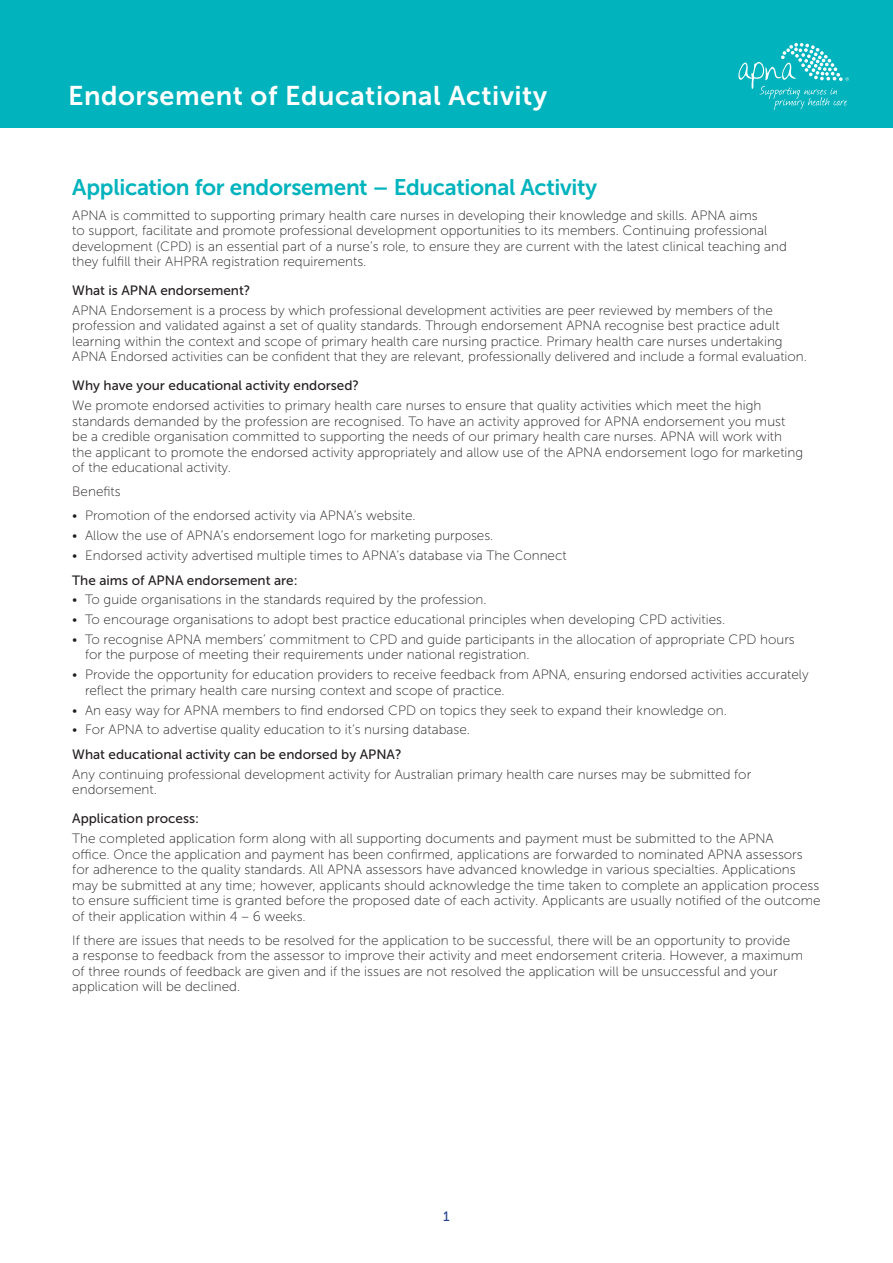
<style>
.page{position:relative;width:893px;height:1263px;background:#fff}
.page>*{position:absolute;margin:0;border:0;box-sizing:border-box;transform-origin:0 0}
.t1{font:27px "Museo Sans 700";letter-spacing:.02em;color:#fff}
.t2{font:22.5px "Museo Sans 700";letter-spacing:-.015em;color:#00b3bd}
.t3{font:13.5px/15.6px "Museo Sans 100";color:#231f20}
.t4{font:13.5px "Museo Sans 500";color:#231f20}
.t5{font:13.5px "Museo Sans 500";color:#25408f}
</style>
<div class="page">
<div style="left:0;top:0;width:893px;height:128px;background:#00b3bd"></div>
<svg style="left:738px;top:43px;width:111px;height:67px"></svg>
<h1 class="t1" style="left:68px;top:81px;width:481px">Endorsement of Educational Activity</h1>
<h2 class="t2" style="left:72px;top:175px;width:526px">Application for endorsement – Educational Activity</h2>
<p class="t3" style="left:72px;top:207px;width:716px">APNA is committed to supporting primary health care nurses in developing their knowledge and skills. APNA aims<br>to support, facilitate and promote professional development opportunities to its members. Continuing professional development (CPD) is an essential part of a nurse’s role, to ensure they are current with the latest clinical teaching and they fulfill their AHPRA registration requirements.</p>
<p class="t4" style="left:72px;top:283px;width:180px">What is APNA endorsement?</p>
<p class="t3" style="left:72px;top:303px;width:736px">APNA Endorsement is a process by which professional development activities are peer reviewed by members of the profession and validated against a set of quality standards. Through endorsement APNA recognise best practice adult learning within the context and scope of primary health care nursing practice. Primary health care nurses undertaking APNA Endorsed activities can be confident that they are relevant, professionally delivered and include a formal evaluation.</p>
<p class="t4" style="left:72px;top:378px;width:288px">Why have your educational activity endorsed?</p>
<p class="t3" style="left:72px;top:398px;width:732px">We promote endorsed activities to primary health care nurses to ensure that quality activities which meet the high standards demanded by the profession are recognised. To have an activity approved for APNA endorsement you must be a credible organisation committed to supporting the needs of our primary health care nurses. APNA will work with the applicant to promote the endorsed activity appropriately and allow use of the APNA endorsement logo for marketing of the educational activity.</p>
<p class="t3" style="left:72px;top:484px;width:50px">Benefits</p>
<p class="t3" style="left:72px;top:508px;width:345px">• Promotion of the endorsed activity via APNA’s website.</p>
<p class="t3" style="left:72px;top:528px;width:423px">• Allow the use of APNA’s endorsement logo for marketing purposes.</p>
<p class="t3" style="left:72px;top:548px;width:496px">• Endorsed activity advertised multiple times to APNA’s database via The Connect</p>
<p class="t4" style="left:72px;top:572px;width:227px">The aims of APNA endorsement are:</p>
<p class="t3" style="left:72px;top:592px;width:416px">• To guide organisations in the standards required by the profession.</p>
<p class="t3" style="left:72px;top:612px;width:654px">• To encourage organisations to adopt best practice educational principles when developing CPD activities.</p>
<p class="t3" style="left:85px;top:632px;width:711px;text-indent:-13px">• To recognise APNA members’ commitment to CPD and guide participants in the allocation of appropriate CPD hours for the purpose of meeting their requirements under national registration.</p>
<p class="t3" style="left:85px;top:667px;width:725px;text-indent:-13px">• Provide the opportunity for education providers to receive feedback from APNA, ensuring endorsed activities accurately reflect the primary health care nursing context and scope of practice.</p>
<p class="t3" style="left:72px;top:702px;width:656px">• An easy way for APNA members to find endorsed CPD on topics they seek to expand their knowledge on.</p>
<p class="t3" style="left:72px;top:722px;width:399px">• For APNA to advertise quality education to it’s nursing database.</p>
<p class="t4" style="left:72px;top:747px;width:331px">What educational activity can be endorsed by APNA?</p>
<p class="t3" style="left:72px;top:766px;width:680px">Any continuing professional development activity for Australian primary health care nurses may be submitted for endorsement.</p>
<p class="t4" style="left:72px;top:811px;width:128px">Application process:</p>
<p class="t3" style="left:72px;top:831px;width:750px">The completed application form along with all supporting documents and payment must be submitted to the APNA<br>office. Once the application and payment has been confirmed, applications are forwarded to nominated APNA assessors for adherence to the quality standards. All APNA assessors have advanced knowledge in various specialties. Applications may be submitted at any time; however, applicants should acknowledge the time taken to complete an application process to ensure sufficient time is granted before the proposed date of each activity. Applicants are usually notified of the outcome of their application within 4 – 6 weeks.</p>
<p class="t3" style="left:72px;top:932px;width:732px">If there are issues that needs to be resolved for the application to be successful, there will be an opportunity to provide<br>a response to feedback from the assessor to improve their activity and meet endorsement criteria. However, a maximum of three rounds of feedback are given and if the issues are not resolved the application will be unsuccessful and your application will be declined.</p>
<p class="t5" style="left:443px;top:1208px;width:8px">1</p>
</div>
